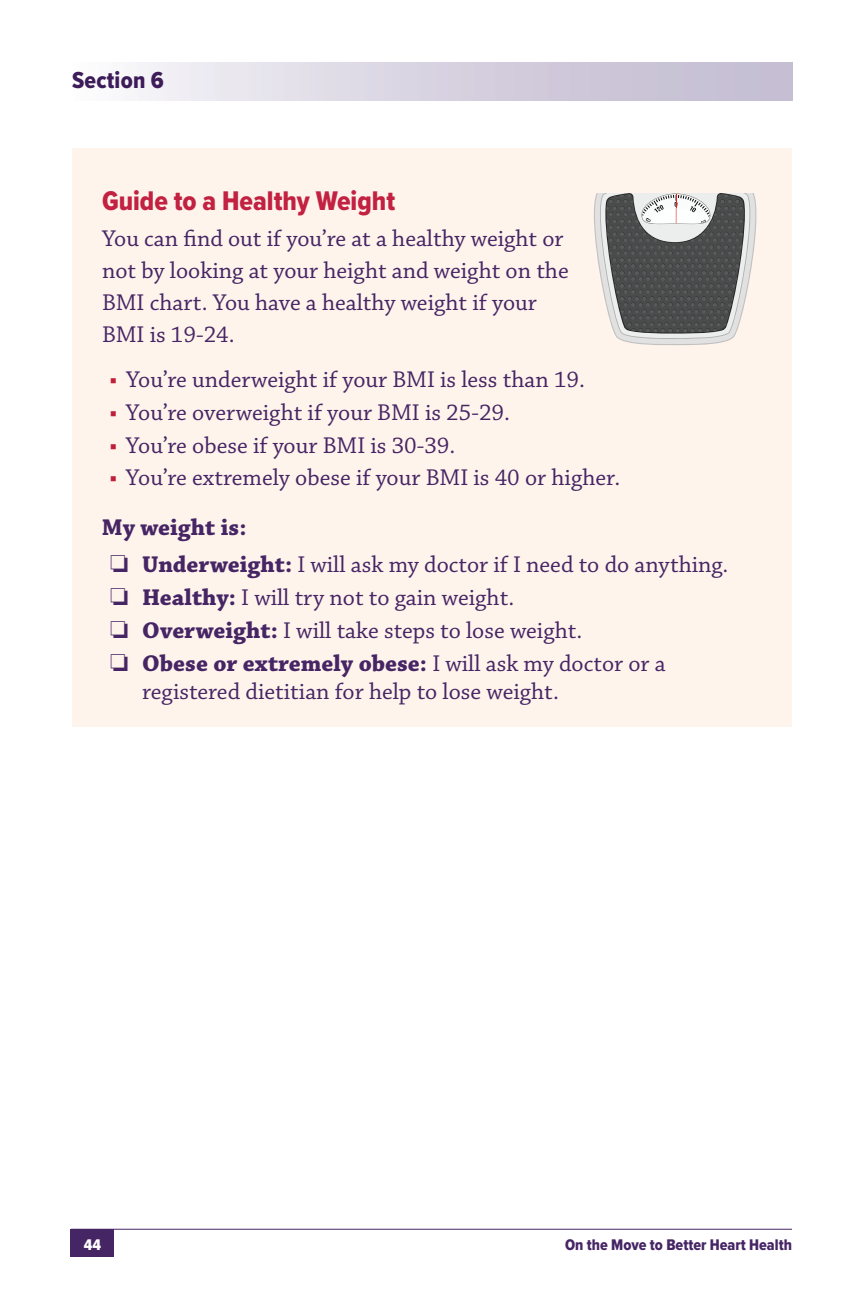
<style>
.page{position:relative;width:864px;height:1296px;background:#fff}
.page>*{position:absolute;margin:0;border:0;box-sizing:border-box;transform-origin:0 0}
.t1{font:28px "Proxima Nova Cond Extrabld";color:#c22141}
.t2{font:24px/32px "Chaparral Pro";color:#462565}
.t3{font:700 24px "Chaparral Pro";color:#462565}
.t4{font:24px "Proxima Nova Cond Extrabld";letter-spacing:.01em;color:#3d1c59}
.t5{font:16px "Proxima Nova Cond Extrabld";color:#462565}
.t6{font:16px "Proxima Nova Cond Extrabld";color:#fff}
.s1{font-family:"Acumin Pro Cond";font-weight:900;color:#be1f39}
.s2{font-weight:700}
</style>
<div class="page">
<div style="left:72px;top:62px;width:721px;height:38px;background:linear-gradient(to right,#f7f6f9,#bfb7ce)"></div>
<div style="left:72px;top:149px;width:720px;height:578px;background:#fff4eb"></div>
<svg style="left:594px;top:193px;width:162px;height:152px;background:#8c8b8b"></svg>
<div style="left:70px;top:1229px;width:44px;height:28px;background:#462565"></div>
<hr style="left:71px;top:1229px;width:721px;height:1px;background:#462565">
<p class="t4" style="left:72px;top:63px;width:93px">Section 6</p>
<h5 class="t1" style="left:102px;top:180px;width:295px">Guide to a Healthy Weight</h5>
<p class="t2" style="left:102px;top:223px;width:468px">You can find out if you’re at a healthy weight or not by looking at your height and weight on the BMI chart. You have a healthy weight if your BMI is 19-24.</p>
<p class="t2" style="left:110px;top:364px;width:477px"><span class="s1">•</span> You’re underweight if your BMI is less than 19.</p>
<p class="t2" style="left:110px;top:397px;width:402px"><span class="s1">•</span> You’re overweight if your BMI is 25-29.</p>
<p class="t2" style="left:110px;top:430px;width:347px"><span class="s1">•</span> You’re obese if your BMI is 30-39.</p>
<p class="t2" style="left:110px;top:463px;width:512px"><span class="s1">•</span> You’re extremely obese if your BMI is 40 or higher.</p>
<p class="t3" style="left:102px;top:514px;width:146px">My weight is:</p>
<p class="t2" style="left:110px;top:550px;width:620px">❏ <span class="s2">Underweight:</span> I will ask my doctor if I need to do anything.</p>
<p class="t2" style="left:110px;top:582px;width:406px">❏ <span class="s2">Healthy:</span> I will try not to gain weight.</p>
<p class="t2" style="left:110px;top:615px;width:474px">❏ <span class="s2">Overweight:</span> I will take steps to lose weight.</p>
<p class="t2" style="left:142px;top:650px;width:525px;line-height:28.8px;text-indent:-32px">❏ <span class="s2">Obese or extremely obese:</span> I will ask my doctor or a registered dietitian for help to lose weight.</p>
<p class="t6" style="left:84px;top:1233px;width:19px">44</p>
<p class="t5" style="left:565px;top:1233px;width:228px">On the Move to Better Heart Health</p>
</div>
